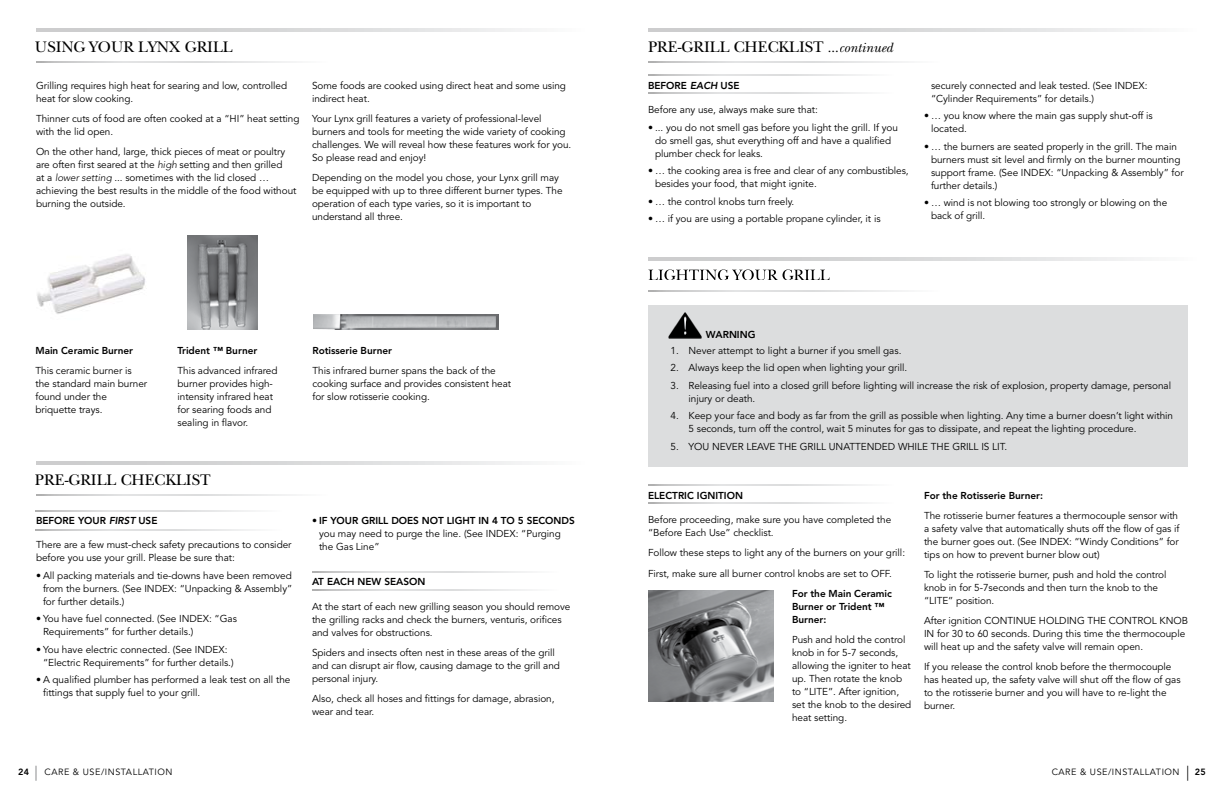
<style>
.page{position:relative;width:1224px;height:792px;background:#fff}
.page>*{position:absolute;margin:0;border:0;box-sizing:border-box;transform-origin:0 0}
.t1{font:16px "New Baskerville";color:#000}
.t2{font:10px/13px "Avenir";letter-spacing:-.005em;color:#000}
.t3{font:800 10px/13px "Avenir";letter-spacing:-.005em;color:#000}
.t4{font:9px "Avenir";letter-spacing:.06em;color:#000}
.t5{font:800 9px "Avenir";color:#000}
.s1{font-weight:300;font-style:italic}
.s2{font-size:14px}
.s3{font-style:italic;font-size:14px}
.s4{font-style:italic}
.s5{font-weight:800}
.s6{font-weight:300;font-size:15px;color:#6d6e71}
.s7{font-weight:300;font-size:15px}
</style>
<div class="page">
<svg style="left:36px;top:29px;width:495px;height:3px"></svg>
<svg style="left:648px;top:29px;width:495px;height:3px"></svg>
<svg style="left:36px;top:62px;width:260px;height:1px"></svg>
<svg style="left:648px;top:62px;width:260px;height:1px"></svg>
<svg style="left:313px;top:590px;width:219px;height:1px"></svg>
<svg style="left:313px;top:572px;width:219px;height:1px"></svg>
<svg style="left:36px;top:529px;width:219px;height:1px"></svg>
<svg style="left:36px;top:511px;width:219px;height:1px"></svg>
<svg style="left:36px;top:462px;width:495px;height:3px"></svg>
<svg style="left:36px;top:495px;width:260px;height:1px"></svg>
<img style="left:313px;top:314px;width:186px;height:15px">
<img style="left:187px;top:236px;width:71px;height:94px">
<svg style="left:648px;top:93px;width:219px;height:1px"></svg>
<svg style="left:648px;top:75px;width:219px;height:1px"></svg>
<svg style="left:648px;top:269px;width:182px;height:11px"></svg>
<svg style="left:648px;top:503px;width:219px;height:1px"></svg>
<svg style="left:648px;top:485px;width:219px;height:1px"></svg>
<div style="left:648px;top:305px;width:540px;height:162px;background:#dcddde"></div>
<img style="left:669px;top:312px;width:33px;height:26px">
<img style="left:648px;top:590px;width:126px;height:112px">
<svg style="left:648px;top:258px;width:495px;height:3px"></svg>
<svg style="left:648px;top:291px;width:260px;height:1px"></svg>
<img style="left:37px;top:254px;width:108px;height:60px">
<h1 class="t1" style="left:35px;top:38px;width:199px">USING YOUR LYNX GRILL</h1>
<p class="t2" style="left:36px;top:79px;width:253px">Grilling requires high heat for searing and low, controlled heat for slow cooking.</p>
<p class="t2" style="left:36px;top:112px;width:265px">Thinner cuts of food are often cooked at a “HI” heat setting with the lid open.</p>
<p class="t2" style="left:36px;top:145px;width:262px">On the other hand, large, thick pieces of meat or poultry are often first seared at the <span class="s1">high</span> setting and then grilled<br>at a <span class="s1">lower setting</span> ... sometimes with the lid closed … achieving the best results in the middle of the food without burning the outside.</p>
<p class="t2" style="left:312px;top:79px;width:256px">Some foods are cooked using direct heat and some using indirect heat.</p>
<p class="t2" style="left:312px;top:112px;width:261px">Your Lynx grill features a variety of professional-level burners and tools for meeting the wide variety of cooking challenges. We will reveal how these features work for you.<br>So please read and enjoy!</p>
<p class="t2" style="left:312px;top:171px;width:252px">Depending on the model you chose, your Lynx grill may be equipped with up to three different burner types. The operation of each type varies, so it is important to understand all three.</p>
<h1 class="t1" style="left:648px;top:38px;width:246px">PRE-GRILL CHECKLIST <span class="s2">...</span><span class="s3">continued</span></h1>
<p class="t3" style="left:648px;top:79px;width:93px">BEFORE <span class="s4">EACH</span> USE</p>
<p class="t2" style="left:648px;top:104px;width:171px">Before any use, always make sure that:</p>
<p class="t2" style="left:655px;top:121px;width:244px;text-indent:-7px">• ... you do not smell gas before you light the grill. If you do smell gas, shut everything off and have a qualified plumber check for leaks.</p>
<p class="t2" style="left:655px;top:165px;width:255px;text-indent:-7px">• … the cooking area is free and clear of any combustibles, besides your food, that might ignite.</p>
<p class="t2" style="left:648px;top:195px;width:148px">• … the control knobs turn freely.</p>
<p class="t2" style="left:648px;top:213px;width:234px">• … if you are using a portable propane cylinder, it is</p>
<p class="t2" style="left:931px;top:79px;width:218px">securely connected and leak tested. (See INDEX: “Cylinder Requirements” for details.)</p>
<p class="t2" style="left:931px;top:109px;width:223px;text-indent:-7px">• … you know where the main gas supply shut-off is located.</p>
<p class="t2" style="left:931px;top:140px;width:254px;text-indent:-7px">• … the burners are seated properly in the grill. The main burners must sit level and firmly on the burner mounting support frame. (See INDEX: “Unpacking &amp; Assembly” for further details.)</p>
<p class="t2" style="left:931px;top:196px;width:238px;text-indent:-7px">• … wind is not blowing too strongly or blowing on the back of grill.</p>
<p class="t3" style="left:706px;top:328px;width:51px">WARNING</p>
<p class="t3" style="left:36px;top:344px;width:99px">Main Ceramic Burner</p>
<p class="t2" style="left:36px;top:364px;width:113px">This ceramic burner is the standard main burner found under the briquette trays.</p>
<p class="t3" style="left:178px;top:344px;width:81px">Trident ™ Burner</p>
<p class="t2" style="left:178px;top:364px;width:102px">This advanced infrared burner provides high&shy;intensity infrared heat for searing foods and sealing in flavor.</p>
<p class="t3" style="left:312px;top:344px;width:81px">Rotisserie Burner</p>
<p class="t2" style="left:312px;top:364px;width:200px">This infrared burner spans the back of the cooking surface and provides consistent heat for slow rotisserie cooking.</p>
<p class="t2" style="left:670px;top:344px;width:232px">1. Never attempt to light a burner if you smell gas.</p>
<p class="t2" style="left:670px;top:362px;width:238px">2. Always keep the lid open when lighting your grill.</p>
<p class="t2" style="left:688px;top:379px;width:484px;text-indent:-18px">3. Releasing fuel into a closed grill before lighting will increase the risk of explosion, property damage, personal injury or death.</p>
<p class="t2" style="left:688px;top:410px;width:486px;text-indent:-18px">4. Keep your face and body as far from the grill as possible when lighting. Any time a burner doesn’t light within<br>5 seconds, turn off the control, wait 5 minutes for gas to dissipate, and repeat the lighting procedure.</p>
<p class="t2" style="left:670px;top:440px;width:338px">5. YOU NEVER LEAVE THE GRILL UNATTENDED WHILE THE GRILL IS LIT.</p>
<h1 class="t1" style="left:35px;top:471px;width:177px">PRE-GRILL CHECKLIST</h1>
<p class="t3" style="left:36px;top:514px;width:123px">BEFORE YOUR <span class="s4">FIRST</span> USE</p>
<p class="t2" style="left:36px;top:539px;width:257px">There are a few must-check safety precautions to consider before you use your grill. Please be sure that:</p>
<p class="t2" style="left:43px;top:569px;width:251px;text-align:justify;text-indent:-7px">• All packing materials and tie-downs have been removed from the burners. (See INDEX: “Unpacking &amp; Assembly” for further details.)</p>
<p class="t2" style="left:43px;top:613px;width:195px;text-indent:-7px">• You have fuel connected. (See INDEX: “Gas<br>Requirements” for further details.)</p>
<p class="t2" style="left:43px;top:643px;width:192px;text-indent:-7px">• You have electric connected. (See INDEX: “Electric Requirements” for further details.)</p>
<p class="t2" style="left:43px;top:674px;width:249px;text-indent:-7px">• A qualified plumber has performed a leak test on all the fittings that supply fuel to your grill.</p>
<p class="t3" style="left:312px;top:514px;width:264px">• IF YOUR GRILL DOES NOT LIGHT IN 4 TO 5 SECONDS</p>
<p class="t2" style="left:319px;top:527px;width:243px">you may need to purge the line. (See INDEX: “Purging the Gas Line”</p>
<p class="t3" style="left:312px;top:575px;width:115px">AT EACH NEW SEASON</p>
<p class="t2" style="left:312px;top:600px;width:260px">At the start of each new grilling season you should remove the grilling racks and check the burners, venturis, orifices and valves for obstructions.</p>
<p class="t2" style="left:312px;top:646px;width:249px">Spiders and insects often nest in these areas of the grill and can disrupt air flow, causing damage to the grill and personal injury.</p>
<p class="t2" style="left:312px;top:692px;width:244px">Also, check all hoses and fittings for damage, abrasion, wear and tear.</p>
<p class="t3" style="left:648px;top:489px;width:96px">ELECTRIC IGNITION</p>
<p class="t2" style="left:648px;top:514px;width:245px">Before proceeding, make sure you have completed the “Before Each Use” checklist.</p>
<p class="t2" style="left:648px;top:543px;width:259px;line-height:20.2px">Follow these steps to light any of the burners on your grill:<br>First, make sure all burner control knobs are set to OFF.</p>
<p class="t3" style="left:792px;top:587px;width:101px">For the Main Ceramic<br>Burner or Trident ™<br>Burner:</p>
<p class="t2" style="left:792px;top:633px;width:121px">Push and hold the control knob in for 5-7 seconds, allowing the igniter to heat up. Then rotate the knob to “LITE”. After ignition, set the knob to the desired heat setting.</p>
<p class="t3" style="left:924px;top:489px;width:121px">For the Rotisserie Burner:</p>
<p class="t2" style="left:924px;top:509px;width:257px">The rotisserie burner features a thermocouple sensor with a safety valve that automatically shuts off the flow of gas if the burner goes out. (See INDEX: “Windy Conditions” for tips on how to prevent burner blow out)</p>
<p class="t2" style="left:924px;top:568px;width:244px">To light the rotisserie burner, push and hold the control knob in for 5-7seconds and then turn the knob to the “LITE” position.</p>
<p class="t2" style="left:924px;top:615px;width:266px">After ignition CONTINUE HOLDING THE CONTROL KNOB<br>IN for 30 to 60 seconds. During this time the thermocouple will heat up and the safety valve will remain open.</p>
<p class="t2" style="left:924px;top:661px;width:258px">If you release the control knob before the thermocouple has heated up, the safety valve will shut off the flow of gas to the rotisserie burner and you will have to re-light the burner.</p>
<p class="t4" style="left:18px;top:767px;width:156px"><span class="s5">24</span> <span class="s6">|</span> CARE &amp; USE/INSTALLATION</p>
<p class="t5" style="left:1186px;top:767px;width:21px"><span class="s7">|</span> 25</p>
<p class="t4" style="left:1052px;top:767px;width:129px">CARE &amp; USE/INSTALLATION</p>
</div>
